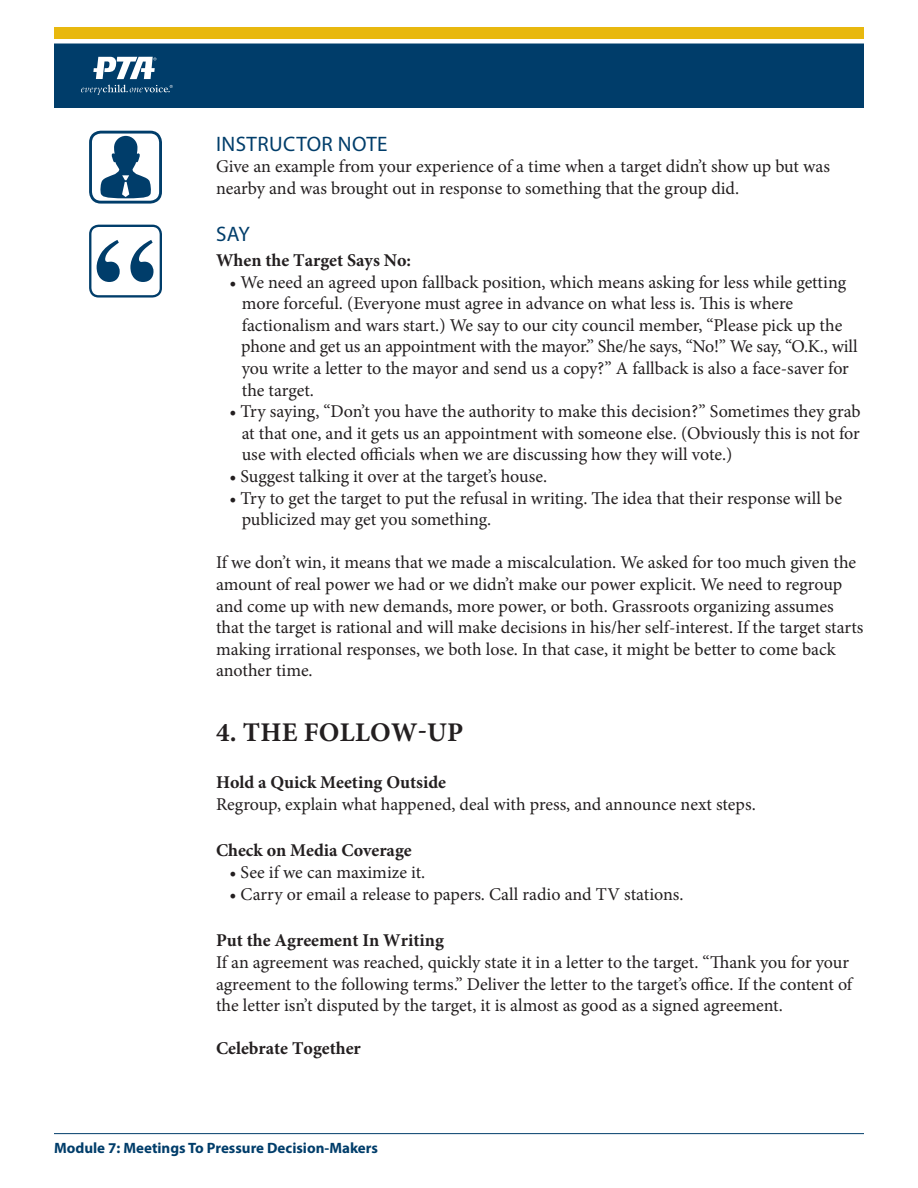
<style>
.page{position:relative;width:918px;height:1188px;background:#fff}
.page>*{position:absolute;margin:0;border:0;box-sizing:border-box;transform-origin:0 0}
.Subject_Sub-head{font:700 27px "Minion Pro";letter-spacing:.01em;color:#231f20}
.ASK{font:21px "Myriad Pro";letter-spacing:.02em;color:#003d6a}
.Bullet_Indent{font:18px/21.6px "Minion Pro";letter-spacing:-.005em;color:#231f20}
.Item_Head{font:700 18px "Minion Pro";color:#231f20}
.t1{font:700 15px "Myriad Pro";color:#003d6a}
</style>
<div class="page">
<div style="left:54px;top:27px;width:810px;height:13px;background:#e8b80e"></div>
<svg style="left:54px;top:39px;width:810px;height:69px;background:#114a74"></svg>
<svg style="left:81px;top:85px;width:92px;height:10px"></svg>
<svg style="left:93px;top:57px;width:63px;height:22px"></svg>
<hr style="left:54px;top:1133px;width:810px;height:1px;background:#003d6a">
<div style="left:89px;top:131px;width:73px;height:73px;border:3px solid #003d6a;border-radius:10px"></div>
<svg style="left:100px;top:136px;width:51px;height:62px"></svg>
<div style="left:89px;top:225px;width:73px;height:73px;border:2px solid #003d6a;border-radius:8px"></div>
<svg style="left:97px;top:240px;width:57px;height:42px"></svg>
<p class="ASK" style="left:216px;top:131px;width:173px">INSTRUCTOR NOTE</p>
<p class="Bullet_Indent" style="left:216px;top:156px;width:616px">Give an example from your experience of a time when a target didn’t show up but was nearby and was brought out in response to something that the group did.</p>
<p class="ASK" style="left:216px;top:221px;width:35px">SAY</p>
<p class="Item_Head" style="left:216px;top:248px;width:197px">When the Target Says No:</p>
<p class="Bullet_Indent" style="left:241px;top:271px;width:618px;text-indent:-12px">• We need an agreed upon fallback position, which means asking for less while getting more forceful. (Everyone must agree in advance on what less is. This is where factionalism and wars start.) We say to our city council member, “Please pick up the phone and get us an appointment with the mayor.” She/he says, “No!” We say, “O.K., will you write a letter to the mayor and send us a copy?” A fallback is also a face-saver for the target.</p>
<p class="Bullet_Indent" style="left:242px;top:401px;width:620px;text-align:justify;text-indent:-12px">• Try saying, “Don’t you have the authority to make this decision?” Sometimes they grab at that one, and it gets us an appointment with someone else. (Obviously this is not for use with elected officials when we are discussing how they will vote.)</p>
<p class="Bullet_Indent" style="left:230px;top:465px;width:319px">• Suggest talking it over at the target’s house.</p>
<p class="Bullet_Indent" style="left:242px;top:487px;width:602px;text-indent:-12px">• Try to get the target to put the refusal in writing. The idea that their response will be publicized may get you something.</p>
<p class="Bullet_Indent" style="left:216px;top:552px;width:649px">If we don’t win, it means that we made a miscalculation. We asked for too much given the amount of real power we had or we didn’t make our power explicit. We need to regroup and come up with new demands, more power, or both. Grassroots organizing assumes that the target is rational and will make decisions in his/her self-interest. If the target starts making irrational responses, we both lose. In that case, it might be better to come back another time.</p>
<p class="Subject_Sub-head" style="left:216px;top:714px;width:249px">4. THE FOLLOW-UP</p>
<p class="Item_Head" style="left:216px;top:770px;width:232px">Hold a Quick Meeting Outside</p>
<p class="Bullet_Indent" style="left:216px;top:793px;width:541px">Regroup, explain what happened, deal with press, and announce next steps.</p>
<p class="Item_Head" style="left:216px;top:838px;width:197px">Check on Media Coverage</p>
<p class="Bullet_Indent" style="left:230px;top:861px;width:197px">• See if we can maximize it.</p>
<p class="Bullet_Indent" style="left:230px;top:883px;width:456px">• Carry or email a release to papers. Call radio and TV stations.</p>
<p class="Item_Head" style="left:216px;top:928px;width:229px">Put the Agreement In Writing</p>
<p class="Bullet_Indent" style="left:216px;top:951px;width:638px">If an agreement was reached, quickly state it in a letter to the target. “Thank you for your agreement to the following terms.” Deliver the letter to the target’s office. If the content of the letter isn’t disputed by the target, it is almost as good as a signed agreement.</p>
<p class="Item_Head" style="left:216px;top:1036px;width:146px">Celebrate Together</p>
<p class="t1" style="left:54px;top:1138px;width:326px">Module 7: Meetings To Pressure Decision-Makers</p>
</div>
